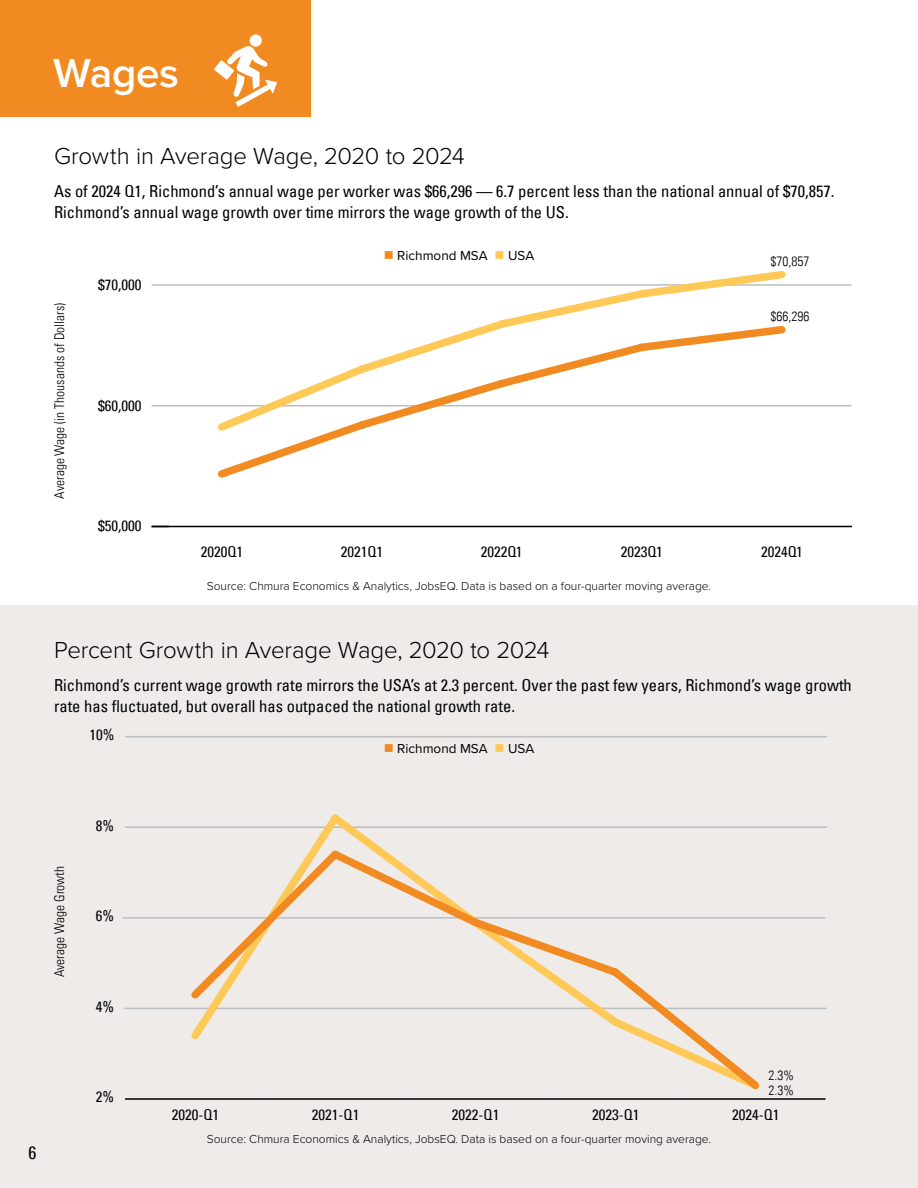
<style>
.page{position:relative;width:918px;height:1188px;background:#fff}
.page>*{position:absolute;margin:0;border:0;box-sizing:border-box;transform-origin:0 0}
.t1{font:600 42px "Proxima Nova";letter-spacing:-.005em;color:#fff}
.t2{font:300 24px "Proxima Nova";letter-spacing:-.01em;color:#000}
.t3{font:condensed 18px "Univers LT";color:#000}
.t4{font:condensed 16.5px/21px "Univers LT";color:#000}
.t5{font:condensed 15px "Univers LT";color:#000}
.t6{font:300 condensed 13.5px/15.3px "Univers LT";color:#000}
.t7{font:13.5px "Proxima Nova";color:#000}
.t8{font:300 12px "Proxima Nova";color:#000}
.s1{color:#f18b21}
.s2{color:#ffc958}
</style>
<div class="page">
<div style="left:0;top:606px;width:918px;height:582px;background:#eeebe9"></div>
<hr style="left:152px;top:526px;width:700px;height:1px;background:#000">
<hr style="left:152px;top:405px;width:699px;height:1px;background:#bcbec0">
<hr style="left:152px;top:284px;width:699px;height:2px;background:#bcbec0">
<svg style="left:212px;top:270px;width:578px;height:51px"></svg>
<svg style="left:212px;top:321px;width:578px;height:157px"></svg>
<hr style="left:125px;top:1098px;width:700px;height:2px;background:#000">
<hr style="left:124px;top:1008px;width:703px;height:1px;background:#bcbec0">
<hr style="left:123px;top:917px;width:702px;height:2px;background:#bcbec0">
<hr style="left:125px;top:826px;width:702px;height:2px;background:#bcbec0">
<hr style="left:125px;top:736px;width:702px;height:1px;background:#bcbec0">
<svg style="left:185px;top:814px;width:580px;height:30px"></svg>
<svg style="left:185px;top:844px;width:581px;height:246px"></svg>
<div style="left:0;top:0;width:310px;height:116px;background:#f18b21"></div>
<div style="left:250px;top:34px;width:12px;height:13px;background:#fff;border-radius:50%"></div>
<svg style="left:214px;top:46px;width:63px;height:61px"></svg>
<h1 class="t1" style="left:53px;top:42px;width:127px">Wages</h1>
<h2 class="t2" style="left:54px;top:138px;width:412px">Growth in Average Wage, 2020 to 2024</h2>
<p class="t4" style="left:54px;top:180px;width:782px">As of 2024 Q1, Richmond’s annual wage per worker was $66,296 — 6.7 percent less than the national annual of $70,857.<br>Richmond’s annual wage growth over time mirrors the wage growth of the US.</p>
<p class="t5" style="left:98px;top:154px;width:45px">$80,000</p>
<p class="t6" style="left:52px;top:499px;width:197px;rotate:-90deg">Average Wage (in Thousands of Dollars)</p>
<p class="t5" style="left:98px;top:275px;width:45px">$70,000</p>
<p class="t5" style="left:98px;top:396px;width:45px">$60,000</p>
<p class="t5" style="left:98px;top:516px;width:45px">$50,000</p>
<p class="t7" style="left:384px;top:246px;width:152px"><span class="s1">■</span> Richmond MSA <span class="s2">■</span> USA</p>
<p class="t6" style="left:771px;top:254px;width:40px">$70,857</p>
<p class="t6" style="left:771px;top:308px;width:40px">$66,296</p>
<p class="t5" style="left:201px;top:542px;width:44px">2020Q1</p>
<p class="t5" style="left:341px;top:542px;width:44px">2021Q1</p>
<p class="t5" style="left:481px;top:542px;width:43px">2022Q1</p>
<p class="t5" style="left:621px;top:542px;width:43px">2023Q1</p>
<p class="t5" style="left:761px;top:542px;width:43px">2024Q1</p>
<p class="t8" style="left:207px;top:577px;width:506px">Source: Chmura Economics &amp; Analytics, JobsEQ. Data is based on a four-quarter moving average.</p>
<h2 class="t2" style="left:54px;top:632px;width:497px">Percent Growth in Average Wage, 2020 to 2024</h2>
<p class="t4" style="left:54px;top:674px;width:799px">Richmond’s current wage growth rate mirrors the USA’s at 2.3 percent. Over the past few years, Richmond’s wage growth rate has fluctuated, but overall has outpaced the national growth rate.</p>
<p class="t5" style="left:89px;top:725px;width:26px">10%</p>
<p class="t7" style="left:384px;top:739px;width:152px"><span class="s1">■</span> Richmond MSA <span class="s2">■</span> USA</p>
<p class="t6" style="left:52px;top:977px;width:113px;rotate:-90deg">Average Wage Growth</p>
<p class="t5" style="left:96px;top:816px;width:20px">8%</p>
<p class="t5" style="left:96px;top:906px;width:20px">6%</p>
<p class="t5" style="left:96px;top:997px;width:20px">4%</p>
<p class="t3" style="left:28px;top:1141px;width:9px">6</p>
<p class="t5" style="left:96px;top:1087px;width:20px">2%</p>
<p class="t6" style="left:769px;top:1067px;width:27px">2.3%<br>2.3%</p>
<p class="t5" style="left:172px;top:1105px;width:49px">2020-Q1</p>
<p class="t5" style="left:312px;top:1105px;width:49px">2021-Q1</p>
<p class="t5" style="left:452px;top:1105px;width:49px">2022-Q1</p>
<p class="t5" style="left:592px;top:1105px;width:49px">2023-Q1</p>
<p class="t5" style="left:732px;top:1105px;width:49px">2024-Q1</p>
<p class="t8" style="left:207px;top:1131px;width:506px">Source: Chmura Economics &amp; Analytics, JobsEQ. Data is based on a four-quarter moving average.</p>
</div>
